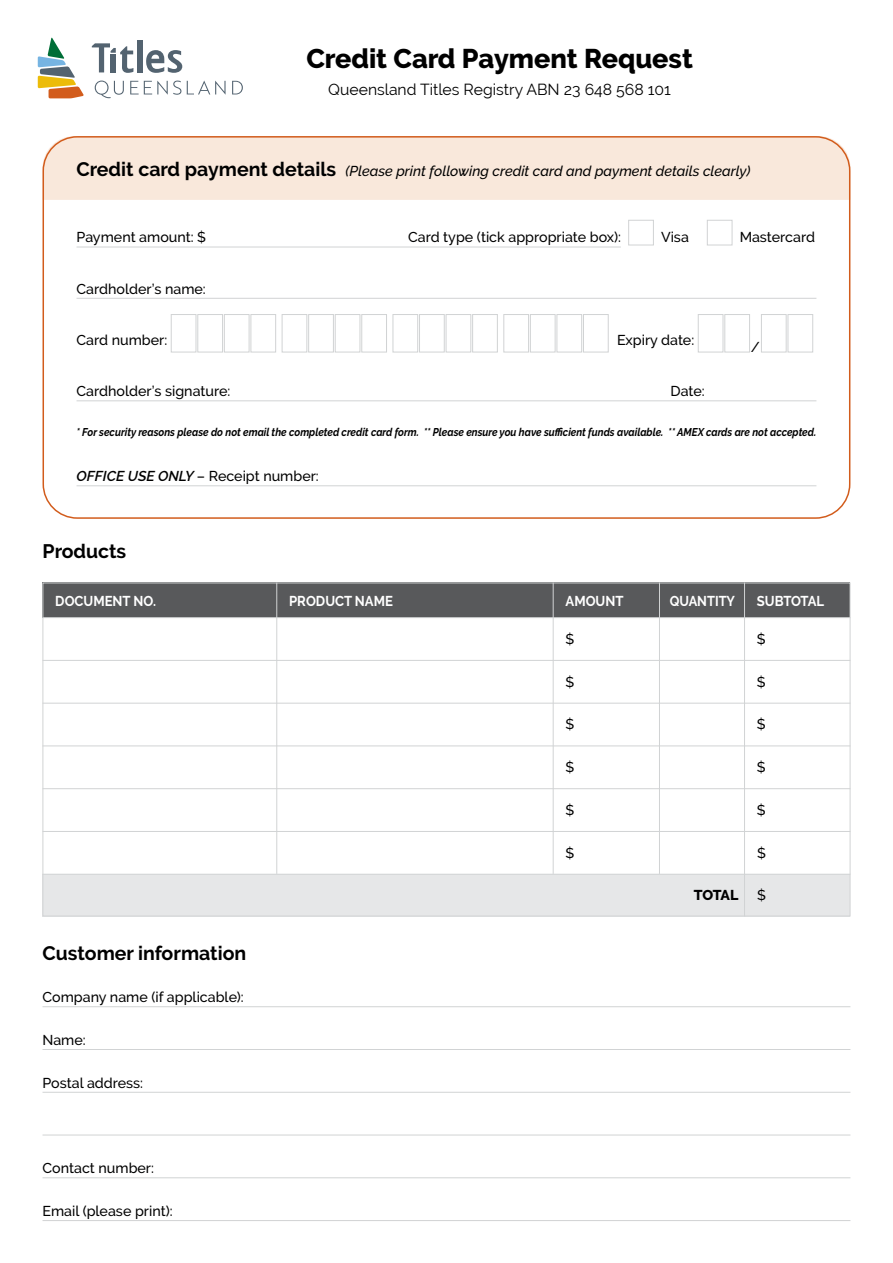
<style>
.page{position:relative;width:893px;height:1263px;background:#fff}
.page>*{position:absolute;margin:0;border:0;box-sizing:border-box;transform-origin:0 0}
.t1{font:800 27px "Raleway";color:#000}
.t2{font:700 19.5px "Raleway";color:#000}
.t3{font:15.75px "Raleway";color:#000}
.t4{font:500 14.25px "Raleway";color:#000}
.t5{font:italic 500 14.25px "Raleway";color:#000}
.t6{font:700 14.25px "Raleway";color:#fff;scale:.92 1}
.t7{font:700 14.25px "Raleway";color:#fff;scale:.9 1}
.t8{font:700 14.25px "Raleway";letter-spacing:-.02em;color:#fff;scale:.92 1}
.t9{font:800 14.25px "Raleway";letter-spacing:-.035em;color:#000}
.t10{font:italic 700 11.25px "Raleway";color:#000;scale:.89 1}
.s1{font-weight:700;font-style:normal;font-size:19.5px}
.s2{font-weight:600;font-style:italic}
</style>
<div class="page">
<div style="left:43px;top:136px;width:807px;height:64px;background:#f9e8db"></div>
<div style="left:43px;top:136px;width:807px;height:383px;border:2px solid #d25c1c;border-radius:34px"></div>
<svg style="left:38px;top:38px;width:46px;height:60px"></svg>
<svg style="left:95px;top:81px;width:29px;height:17px"></svg>
<svg style="left:130px;top:81px;width:51px;height:14px"></svg>
<svg style="left:187px;top:81px;width:39px;height:14px"></svg>
<svg style="left:232px;top:81px;width:11px;height:13px"></svg>
<div style="left:137px;top:40px;width:5px;height:32px;background:#536370"></div>
<svg style="left:146px;top:50px;width:36px;height:23px"></svg>
<svg style="left:92px;top:43px;width:41px;height:30px"></svg>
<hr style="left:43px;top:1006px;width:807px;height:1px;background:#d1d3d4">
<hr style="left:43px;top:1049px;width:807px;height:1px;background:#d1d3d4">
<hr style="left:43px;top:1092px;width:807px;height:1px;background:#d1d3d4">
<hr style="left:43px;top:1135px;width:807px;height:1px;background:#d1d3d4">
<hr style="left:43px;top:1177px;width:807px;height:1px;background:#d1d3d4">
<hr style="left:43px;top:1220px;width:807px;height:1px;background:#d1d3d4">
<div style="left:43px;top:874px;width:807px;height:42px;background:#e6e7e8"></div>
<div style="left:43px;top:583px;width:807px;height:35px;background:#58595b"></div>
<hr style="left:43px;top:617px;width:807px;height:1px;background:#d1d3d4">
<hr style="left:43px;top:660px;width:807px;height:1px;background:#d1d3d4">
<hr style="left:43px;top:703px;width:807px;height:1px;background:#d1d3d4">
<hr style="left:43px;top:745px;width:807px;height:1px;background:#d1d3d4">
<hr style="left:43px;top:788px;width:807px;height:1px;background:#d1d3d4">
<hr style="left:43px;top:831px;width:807px;height:1px;background:#d1d3d4">
<hr style="left:43px;top:874px;width:807px;height:1px;background:#d1d3d4">
<hr style="left:553px;top:583px;width:1px;height:291px;background:#d1d3d4">
<hr style="left:659px;top:583px;width:1px;height:291px;background:#d1d3d4">
<hr style="left:276px;top:583px;width:1px;height:291px;background:#d1d3d4">
<hr style="left:744px;top:583px;width:1px;height:333px;background:#d1d3d4">
<hr style="left:77px;top:485px;width:739px;height:1px;background:#d1d3d4">
<hr style="left:77px;top:247px;width:544px;height:1px;background:#d1d3d4">
<hr style="left:77px;top:298px;width:739px;height:1px;background:#d1d3d4">
<hr style="left:77px;top:400px;width:739px;height:1px;background:#d1d3d4">
<div style="left:628px;top:220px;width:26px;height:25px;border:1px solid #d1d3d4"></div>
<div style="left:707px;top:220px;width:25px;height:25px;border:1px solid #d1d3d4"></div>
<div style="left:171px;top:314px;width:25px;height:38px;border:1px solid #d1d3d4"></div>
<div style="left:197px;top:314px;width:26px;height:38px;border:1px solid #d1d3d4"></div>
<div style="left:224px;top:314px;width:25px;height:38px;border:1px solid #d1d3d4"></div>
<div style="left:250px;top:314px;width:26px;height:38px;border:1px solid #d1d3d4"></div>
<div style="left:282px;top:314px;width:25px;height:38px;border:1px solid #d1d3d4"></div>
<div style="left:308px;top:314px;width:26px;height:38px;border:1px solid #d1d3d4"></div>
<div style="left:335px;top:314px;width:25px;height:38px;border:1px solid #d1d3d4"></div>
<div style="left:361px;top:314px;width:26px;height:38px;border:1px solid #d1d3d4"></div>
<div style="left:393px;top:314px;width:25px;height:38px;border:1px solid #d1d3d4"></div>
<div style="left:419px;top:314px;width:26px;height:38px;border:1px solid #d1d3d4"></div>
<div style="left:446px;top:314px;width:25px;height:38px;border:1px solid #d1d3d4"></div>
<div style="left:472px;top:314px;width:26px;height:38px;border:1px solid #d1d3d4"></div>
<div style="left:503px;top:314px;width:26px;height:38px;border:1px solid #d1d3d4"></div>
<div style="left:530px;top:314px;width:25px;height:38px;border:1px solid #d1d3d4"></div>
<div style="left:557px;top:314px;width:25px;height:38px;border:1px solid #d1d3d4"></div>
<div style="left:583px;top:314px;width:26px;height:38px;border:1px solid #d1d3d4"></div>
<div style="left:698px;top:314px;width:25px;height:38px;border:1px solid #d1d3d4"></div>
<div style="left:724px;top:314px;width:26px;height:38px;border:1px solid #d1d3d4"></div>
<div style="left:761px;top:314px;width:25px;height:38px;border:1px solid #d1d3d4"></div>
<div style="left:788px;top:314px;width:25px;height:38px;border:1px solid #d1d3d4"></div>
<h1 class="t1" style="left:306px;top:43px;width:388px">Credit Card Payment Request</h1>
<p class="t3" style="left:328px;top:80px;width:344px">Queensland Titles Registry ABN 23 648 568 101</p>
<p class="t5" style="left:77px;top:162px;width:675px"><span class="s1">Credit card payment details</span> (Please print following credit card and payment details clearly)</p>
<p class="t4" style="left:77px;top:229px;width:131px">Payment amount: $</p>
<p class="t4" style="left:408px;top:229px;width:214px">Card type (tick appropriate box):</p>
<p class="t4" style="left:661px;top:229px;width:29px">Visa</p>
<p class="t4" style="left:740px;top:229px;width:77px">Mastercard</p>
<p class="t4" style="left:77px;top:280px;width:131px">Cardholder’s name:</p>
<p class="t4" style="left:77px;top:332px;width:92px">Card number:</p>
<p class="t4" style="left:617px;top:332px;width:79px">Expiry date:</p>
<p class="t4" style="left:751px;top:339px;width:11px">/</p>
<p class="t4" style="left:77px;top:383px;width:155px">Cardholder’s signature:</p>
<p class="t4" style="left:671px;top:383px;width:36px">Date:</p>
<p class="t10" style="left:77px;top:425px;width:833px">* For security reasons please do not email the completed credit card form. ** Please ensure you have sufficient funds available. ** AMEX cards are not accepted.</p>
<p class="t4" style="left:77px;top:468px;width:244px"><span class="s2">OFFICE USE ONLY</span> – Receipt number:</p>
<h2 class="t2" style="left:43px;top:540px;width:85px">Products</h2>
<p class="t6" style="left:55px;top:592px;width:111px">DOCUMENT NO.</p>
<p class="t6" style="left:289px;top:592px;width:114px">PRODUCT NAME</p>
<p class="t6" style="left:566px;top:592px;width:65px">AMOUNT</p>
<p class="t7" style="left:670px;top:592px;width:74px">QUANTITY</p>
<p class="t8" style="left:757px;top:592px;width:75px">SUBTOTAL</p>
<p class="t4" style="left:566px;top:630px;width:10px">$</p>
<p class="t4" style="left:757px;top:630px;width:10px">$</p>
<p class="t4" style="left:566px;top:673px;width:10px">$</p>
<p class="t4" style="left:757px;top:673px;width:10px">$</p>
<p class="t4" style="left:566px;top:716px;width:10px">$</p>
<p class="t4" style="left:757px;top:716px;width:10px">$</p>
<p class="t4" style="left:566px;top:759px;width:10px">$</p>
<p class="t4" style="left:757px;top:759px;width:10px">$</p>
<p class="t4" style="left:566px;top:801px;width:10px">$</p>
<p class="t4" style="left:757px;top:801px;width:10px">$</p>
<p class="t4" style="left:566px;top:844px;width:10px">$</p>
<p class="t4" style="left:757px;top:844px;width:10px">$</p>
<p class="t9" style="left:694px;top:887px;width:46px">TOTAL</p>
<p class="t4" style="left:757px;top:887px;width:10px">$</p>
<h2 class="t2" style="left:43px;top:942px;width:205px">Customer information</h2>
<p class="t4" style="left:43px;top:989px;width:203px">Company name (if applicable):</p>
<p class="t4" style="left:43px;top:1031px;width:45px">Name:</p>
<p class="t4" style="left:43px;top:1074px;width:102px">Postal address:</p>
<p class="t4" style="left:43px;top:1160px;width:113px">Contact number:</p>
<p class="t4" style="left:43px;top:1203px;width:132px">Email (please print):</p>
</div>
